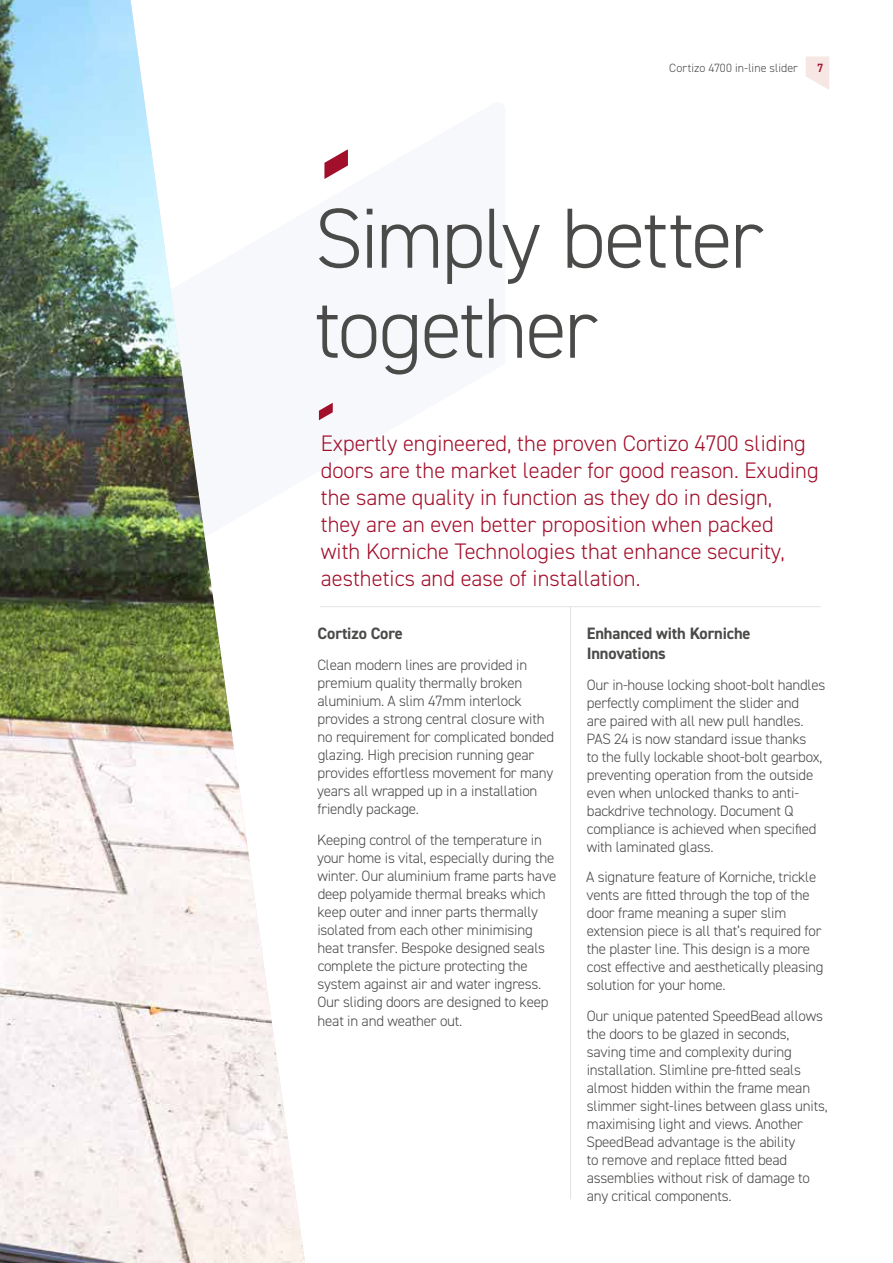
<style>
.page{position:relative;width:893px;height:1263px;background:#fff}
.page>*{position:absolute;margin:0;border:0;box-sizing:border-box;transform-origin:0 0}
.t1{font:300 85.5px/90px "DIN2014";letter-spacing:-.03em;color:#4a4a49}
.t2{font:300 22.5px/27px "DIN2014";color:#a20f2b}
.t3{font:700 16.5px/19.8px "DIN2014";letter-spacing:-.01em;color:#4a4a49}
.t4{font:300 15px/18px "DIN2014";letter-spacing:-.015em;color:#4a4a49}
.t5{font:300 12px "DIN2014";letter-spacing:.005em;color:#4a4a49}
.t6{font:600 12px "DIN2014";color:#a20f2b}
</style>
<div class="page">
<img style="left:0;top:0;width:305px;height:1263px">
<svg style="left:324px;top:149px;width:24px;height:30px"></svg>
<svg style="left:806px;top:56px;width:23px;height:34px"></svg>
<hr style="left:570px;top:607px;width:1px;height:592px;background:#e3e3e3">
<hr style="left:320px;top:606px;width:501px;height:1px;background:#e3e3e3">
<svg style="left:319px;top:403px;width:14px;height:17px"></svg>
<p class="t5" style="left:669px;top:61px;width:130px">Cortizo 4700 in-line slider</p>
<p class="t6" style="left:817px;top:60px;width:8px">7</p>
<h1 class="t1" style="left:315px;top:194px;width:450px">Simply better together</h1>
<p class="t2" style="left:321px;top:429px;width:499px">Expertly engineered, the proven Cortizo 4700 sliding doors are the market leader for good reason. Exuding the same quality in function as they do in design,<br>they are an even better proposition when packed with Korniche Technologies that enhance security, aesthetics and ease of installation.</p>
<p class="t3" style="left:318px;top:623px;width:87px">Cortizo Core</p>
<p class="t4" style="left:317px;top:656px;width:239px">Clean modern lines are provided in premium quality thermally broken aluminium. A slim 47mm interlock provides a strong central closure with no requirement for complicated bonded glazing. High precision running gear provides effortless movement for many years all wrapped up in a installation friendly package.</p>
<p class="t4" style="left:317px;top:830px;width:241px">Keeping control of the temperature in your home is vital, especially during the winter. Our aluminium frame parts have deep polyamide thermal breaks which keep outer and inner parts thermally isolated from each other minimising heat transfer. Bespoke designed seals complete the picture protecting the system against air and water ingress.<br>Our sliding doors are designed to keep</p>
<p class="t4" style="left:318px;top:1012px;width:146px">heat in and weather out.</p>
<p class="t3" style="left:587px;top:623px;width:165px">Enhanced with Korniche<br>Innovations</p>
<p class="t4" style="left:587px;top:675px;width:240px">Our in-house locking shoot-bolt handles perfectly compliment the slider and<br>are paired with all new pull handles.<br>PAS 24 is now standard issue thanks<br>to the fully lockable shoot-bolt gearbox, preventing operation from the outside even when unlocked thanks to anti&shy;backdrive technology. Document Q compliance is achieved when specified with laminated glass.</p>
<p class="t4" style="left:586px;top:868px;width:239px">A signature feature of Korniche, trickle vents are fitted through the top of the door frame meaning a super slim extension piece is all that’s required for the plaster line. This design is a more cost effective and aesthetically pleasing solution for your home.</p>
<p class="t4" style="left:586px;top:1007px;width:243px">Our unique patented SpeedBead allows the doors to be glazed in seconds, saving time and complexity during installation. Slimline pre-fitted seals almost hidden within the frame mean slimmer sight-lines between glass units, maximising light and views. Another SpeedBead advantage is the ability<br>to remove and replace fitted bead assemblies without risk of damage to any critical components.</p>
</div>
